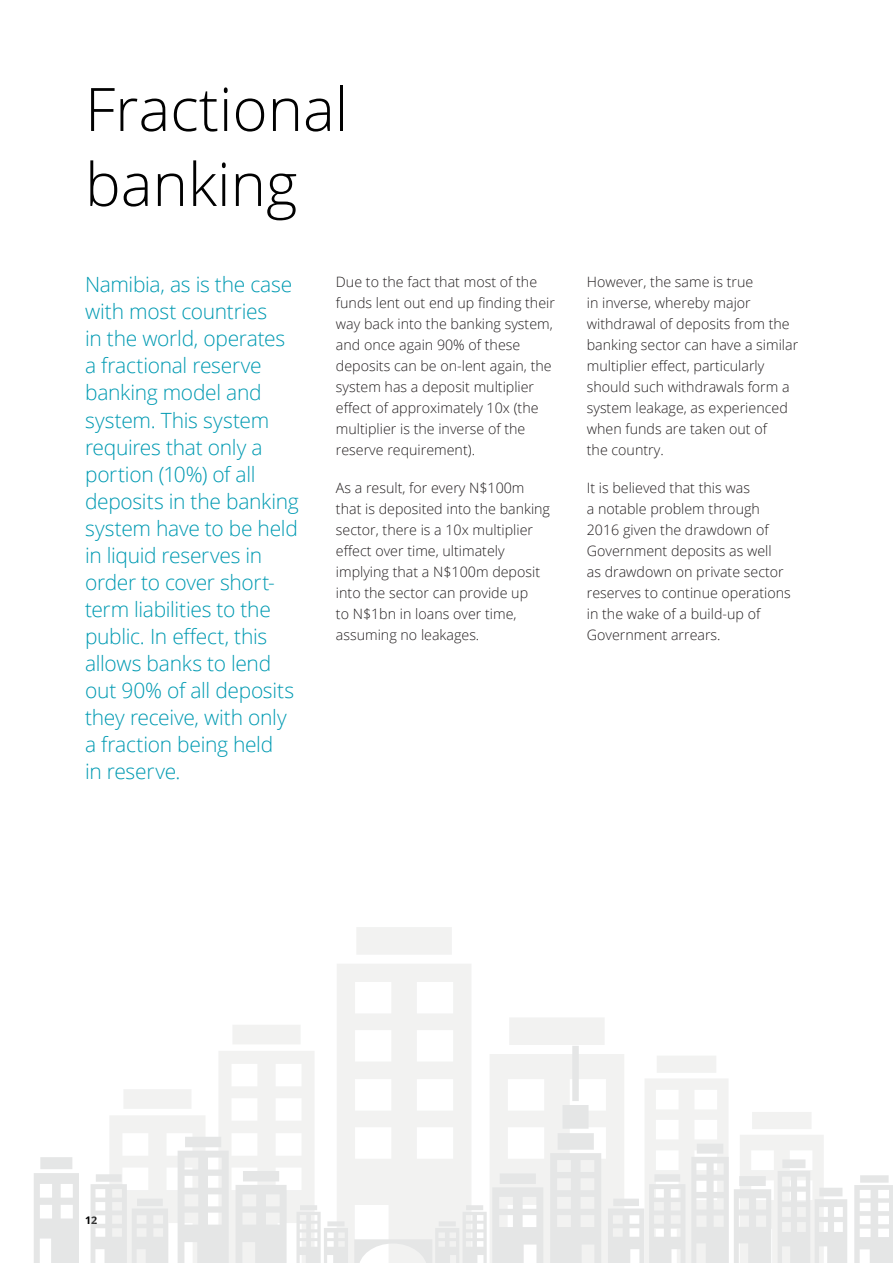
<style>
.page{position:relative;width:893px;height:1263px;background:#fff}
.page>*{position:absolute;margin:0;border:0;box-sizing:border-box;transform-origin:0 0}
.Main_Heading{font:300 60px/75px "Open Sans";color:#010101}
.Quote_pullout_small{font:300 21px/27px "Open Sans";letter-spacing:-.015em;color:#009ab2}
.Body_copy{font:300 14.25px/21px "Open Sans";color:#231f20}
.t1{font:700 10.5px "Open Sans";color:#010101}
</style>
<div class="page">
<svg style="left:337px;top:927px;width:287px;height:336px"></svg>
<svg style="left:110px;top:1025px;width:204px;height:238px"></svg>
<svg style="left:296px;top:1205px;width:52px;height:58px"></svg>
<svg style="left:178px;top:1137px;width:109px;height:126px"></svg>
<svg style="left:91px;top:1174px;width:77px;height:89px"></svg>
<svg style="left:34px;top:1157px;width:45px;height:106px"></svg>
<svg style="left:608px;top:1055px;width:239px;height:208px"></svg>
<svg style="left:854px;top:1175px;width:39px;height:88px"></svg>
<svg style="left:354px;top:1046px;width:247px;height:217px"></svg>
<p class="Main_Heading" style="left:85px;top:70px;width:265px">Fractional banking</p>
<p class="Quote_pullout_small" style="left:85px;top:271px;width:215px">Namibia, as is the case with most countries<br>in the world, operates a fractional reserve banking model and system. This system requires that only a portion (10%) of all deposits in the banking system have to be held in liquid reserves in order to cover short&shy;term liabilities to the public. In effect, this allows banks to lend out 90% of all deposits they receive, with only a fraction being held<br>in reserve.</p>
<p class="Body_copy" style="left:336px;top:271px;width:221px">Due to the fact that most of the funds lent out end up finding their way back into the banking system, and once again 90% of these deposits can be on-lent again, the system has a deposit multiplier effect of approximately 10x (the multiplier is the inverse of the reserve requirement).</p>
<p class="Body_copy" style="left:336px;top:477px;width:216px">As a result, for every N$100m that is deposited into the banking sector, there is a 10x multiplier effect over time, ultimately implying that a N$100m deposit into the sector can provide up<br>to N$1bn in loans over time, assuming no leakages.</p>
<p class="Body_copy" style="left:587px;top:271px;width:213px">However, the same is true<br>in inverse, whereby major withdrawal of deposits from the banking sector can have a similar multiplier effect, particularly should such withdrawals form a system leakage, as experienced when funds are taken out of<br>the country.</p>
<p class="Body_copy" style="left:587px;top:477px;width:205px">It is believed that this was<br>a notable problem through<br>2016 given the drawdown of<br>Government deposits as well<br>as drawdown on private sector reserves to continue operations in the wake of a build-up of<br>Government arrears.</p>
<p class="t1" style="left:85px;top:1213px;width:13px">12</p>
</div>
